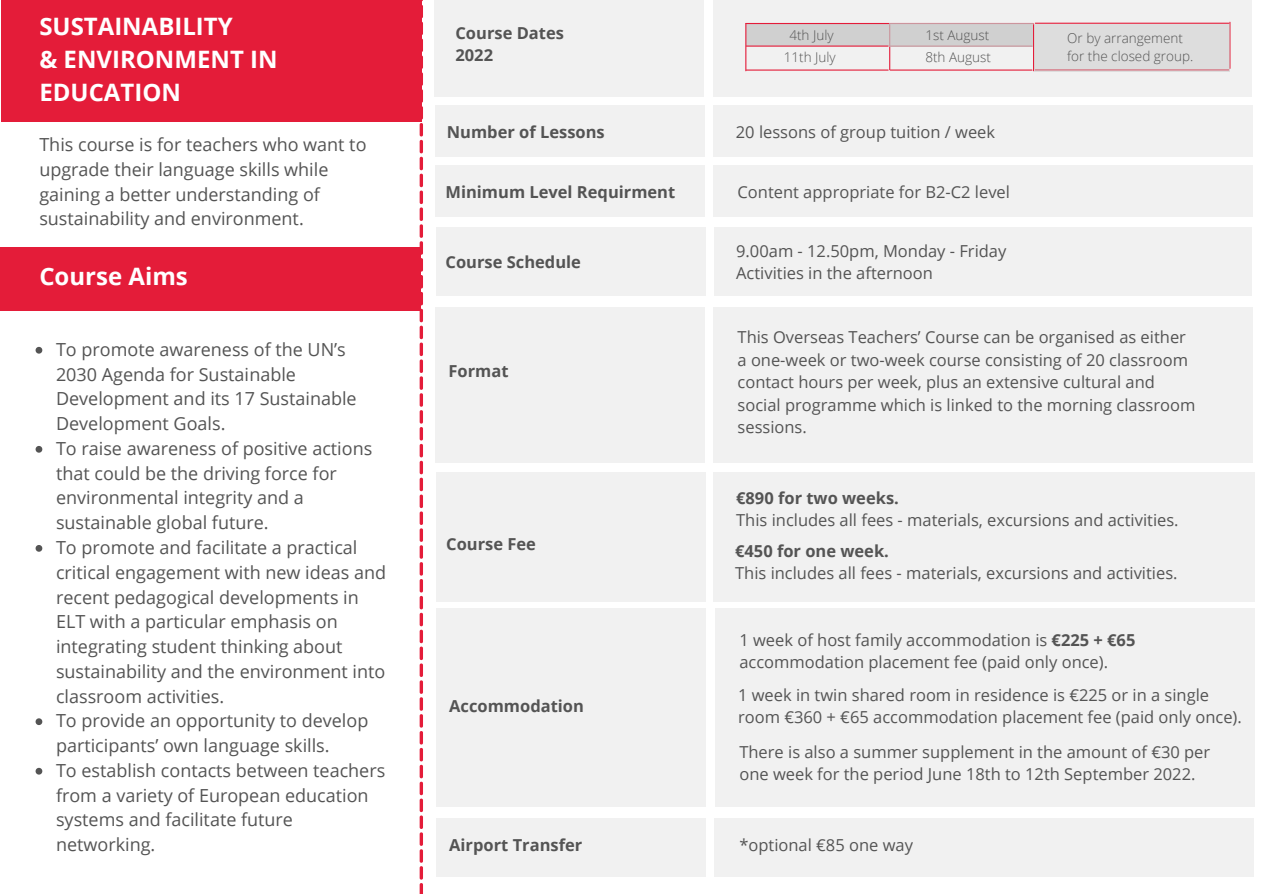
<style>
.page{position:relative;width:1263px;height:894px;background:#fff}
.page>*{position:absolute;margin:0;border:0;box-sizing:border-box;transform-origin:0 0}
.t1{font:700 24px/32.5px "Open Sans";color:#fff}
.t2{font:18px/24.8px "Open Sans";color:#545454}
.t3{font:16.5px/22.5px "Open Sans";color:#545454}
.t4{font:700 16.5px/22.5px "Open Sans";color:#545454}
.t5{font:300 13.5px/22px "Open Sans";color:#545454}
.s1{font-weight:700}
</style>
<div class="page">
<div style="left:434px;top:0;width:270px;height:97px;background:#f1f1f1"></div>
<svg style="left:713px;top:0;width:539px;height:97px;fill:#f1f1f1"></svg>
<img style="left:746px;top:24px;width:287px;height:22px">
<div style="left:435px;top:105px;width:270px;height:52px;background:#f1f1f1"></div>
<div style="left:713px;top:105px;width:302px;height:52px;background:#f1f1f1"></div>
<div style="left:980px;top:105px;width:272px;height:52px;background:#f1f1f1"></div>
<div style="left:435px;top:227px;width:270px;height:68px;background:#f1f1f1"></div>
<div style="left:714px;top:227px;width:538px;height:68px;background:#f1f1f1"></div>
<div style="left:435px;top:307px;width:270px;height:155px;background:#f1f1f1"></div>
<div style="left:713px;top:307px;width:540px;height:155px;background:#f1f1f1"></div>
<div style="left:713px;top:471px;width:541px;height:130px;background:#f1f1f1"></div>
<div style="left:435px;top:471px;width:270px;height:130px;background:#f1f1f1"></div>
<div style="left:435px;top:608px;width:270px;height:198px;background:#f1f1f1"></div>
<div style="left:715px;top:608px;width:539px;height:198px;background:#f1f1f1"></div>
<svg style="left:420px;top:0;width:3px;height:893px"></svg>
<div style="left:0;top:247px;width:421px;height:63px;background:#e41c39"></div>
<div style="left:1px;top:0;width:420px;height:121px;background:#e41c39"></div>
<div style="left:436px;top:817px;width:269px;height:59px;background:#f1f1f1"></div>
<div style="left:714px;top:817px;width:540px;height:59px;background:#f1f1f1"></div>
<div style="left:435px;top:165px;width:270px;height:52px;background:#f1f1f1"></div>
<div style="left:713px;top:165px;width:540px;height:52px;background:#f1f1f1"></div>
<hr style="left:746px;top:46px;width:142px;height:1px;background:#e41c39">
<hr style="left:746px;top:69px;width:142px;height:2px;background:#e41c39">
<hr style="left:746px;top:23px;width:144px;height:1px;background:#e41c39">
<hr style="left:745px;top:24px;width:1px;height:47px;background:#e41c39">
<hr style="left:889px;top:25px;width:1px;height:45px;background:#e41c39">
<hr style="left:890px;top:46px;width:142px;height:1px;background:#e41c39">
<hr style="left:890px;top:69px;width:142px;height:2px;background:#e41c39">
<hr style="left:890px;top:23px;width:143px;height:1px;background:#e41c39">
<hr style="left:1033px;top:25px;width:1px;height:46px;background:#e41c39">
<hr style="left:1035px;top:23px;width:194px;height:1px;background:#e41c39">
<hr style="left:1229px;top:22px;width:1px;height:46px;background:#e41c39">
<svg style="left:36px;top:347px;width:6px;height:6px"></svg>
<svg style="left:36px;top:446px;width:6px;height:6px"></svg>
<svg style="left:36px;top:545px;width:6px;height:6px"></svg>
<svg style="left:36px;top:718px;width:6px;height:6px"></svg>
<svg style="left:36px;top:767px;width:6px;height:7px"></svg>
<h1 class="t1" style="left:39px;top:10px;width:240px">SUSTAINABILITY<br>&amp; ENVIRONMENT IN<br>EDUCATION</h1>
<p class="t2" style="left:39px;top:132px;width:329px">This course is for teachers who want to upgrade their language skills while gaining a better understanding of sustainability and environment.</p>
<h1 class="t1" style="left:39px;top:259px;width:150px">Course Aims</h1>
<p class="t2" style="left:56px;top:336px;width:332px">To promote awareness of the UN’s<br>2030 Agenda for Sustainable<br>Development and its 17 Sustainable<br>Development Goals.<br>To raise awareness of positive actions that could be the driving force for environmental integrity and a sustainable global future.<br>To promote and facilitate a practical critical engagement with new ideas and recent pedagogical developments in<br>ELT with a particular emphasis on integrating student thinking about sustainability and the environment into classroom activities.<br>To provide an opportunity to develop participants’ own language skills.<br>To establish contacts between teachers from a variety of European education systems and facilitate future networking.</p>
<p class="t4" style="left:455px;top:21px;width:110px">Course Dates<br>2022</p>
<p class="t4" style="left:447px;top:120px;width:159px">Number of Lessons</p>
<p class="t5" style="left:784px;top:24px;width:53px;text-align:center">4th July<br>11th July</p>
<p class="t5" style="left:925px;top:24px;width:67px">1st August<br>8th August</p>
<p class="t5" style="left:1067px;top:29px;width:127px;line-height:18px">Or by arrangement for the closed group.</p>
<p class="t3" style="left:736px;top:121px;width:261px">20 lessons of group tuition / week</p>
<p class="t4" style="left:445px;top:180px;width:231px">Minimum Level Requirment</p>
<p class="t3" style="left:737px;top:180px;width:274px">Content appropriate for B2-C2 level</p>
<p class="t4" style="left:445px;top:250px;width:137px">Course Schedule</p>
<p class="t3" style="left:736px;top:239px;width:272px">9.00am - 12.50pm, Monday - Friday<br>Activities in the afternoon</p>
<p class="t4" style="left:448px;top:359px;width:62px">Format</p>
<p class="t4" style="left:446px;top:532px;width:91px">Course Fee</p>
<p class="t4" style="left:449px;top:694px;width:136px">Accommodation</p>
<p class="t3" style="left:737px;top:325px;width:459px">This Overseas Teachers’ Course can be organised as either a one-week or two-week course consisting of 20 classroom contact hours per week, plus an extensive cultural and social programme which is linked to the morning classroom sessions.</p>
<p class="t4" style="left:736px;top:486px;width:164px">€890 for two weeks.</p>
<p class="t3" style="left:736px;top:508px;width:444px">This includes all fees - materials, excursions and activities.</p>
<p class="t4" style="left:735px;top:538px;width:155px">€450 for one week.</p>
<p class="t3" style="left:735px;top:561px;width:444px">This includes all fees - materials, excursions and activities.</p>
<p class="t3" style="left:739px;top:627px;width:398px">1 week of host family accommodation is <span class="s1">€225 + €65 </span>accommodation placement fee (paid only once).</p>
<p class="t3" style="left:738px;top:683px;width:505px">1 week in twin shared room in residence is €225 or in a single room €360 + €65 accommodation placement fee (paid only once).</p>
<p class="t3" style="left:739px;top:740px;width:472px">There is also a summer supplement in the amount of €30 per one week for the period June 18th to 12th September 2022.</p>
<p class="t4" style="left:449px;top:832px;width:135px">Airport Transfer</p>
<p class="t3" style="left:739px;top:832px;width:175px">*optional €85 one way</p>
</div>
